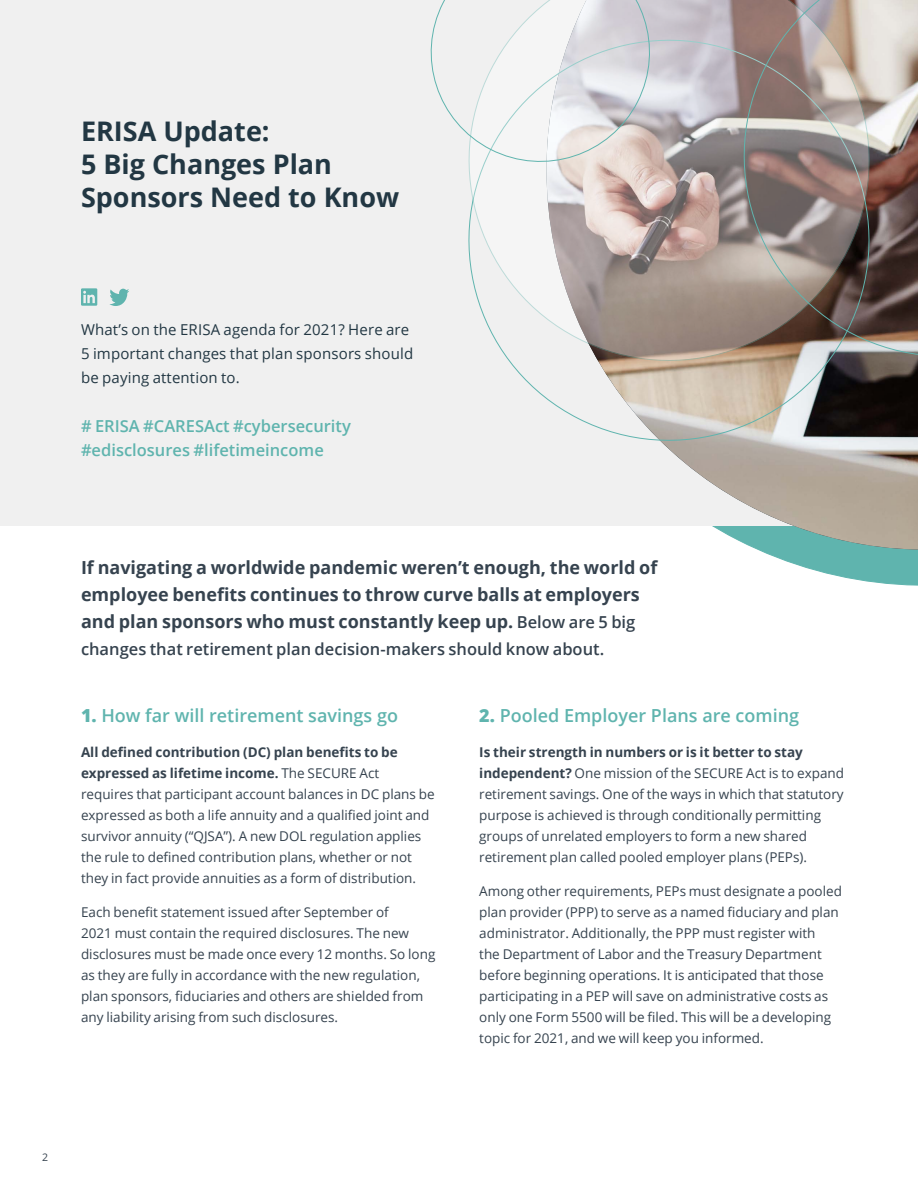
<style>
.page{position:relative;width:918px;height:1188px;background:#fff}
.page>*{position:absolute;margin:0;border:0;box-sizing:border-box;transform-origin:0 0}
.t1{font:700 27px/33px "Open Sans";color:#223743}
.t2{font:700 18px/27px "Open Sans";color:#36434f}
.t3{font:600 18px "Open Sans";color:#5fb4ae}
.t4{font:600 16.5px/24px "Open Sans";color:#5fb4ae}
.t5{font:600 16.5px "Open Sans";color:#36434f}
.t6{font:15px/24px "Open Sans";letter-spacing:.01em;color:#223743}
.t7{font:13.5px/21px "Open Sans";color:#36434f}
.t8{font:10.5px "Open Sans";color:#36434f}
.s1{font-weight:600;font-size:16.5px}
.s2{font-weight:800}
.s3{font-weight:700}
</style>
<div class="page">
<svg style="left:758px;top:550px;width:160px;height:36px"></svg>
<div style="left:0;top:0;width:918px;height:526px;background:#f0f0f0"></div>
<img style="left:692px;top:385px;width:226px;height:165px">
<svg style="left:534px;top:389px;width:363px;height:80px"></svg>
<svg style="left:468px;top:0;width:429px;height:389px"></svg>
<img style="left:716px;top:0;width:202px;height:385px">
<svg style="left:430px;top:0;width:235px;height:177px"></svg>
<svg style="left:109px;top:289px;width:20px;height:17px"></svg>
<svg style="left:81px;top:288px;width:16px;height:18px"></svg>
<h1 class="t1" style="left:81px;top:114px;width:320px">ERISA Update:<br>5 Big Changes Plan<br>Sponsors Need to Know</h1>
<p class="t6" style="left:81px;top:317px;width:334px">What’s on the ERISA agenda for 2021? Here are<br>5 important changes that plan sponsors should be paying attention to.</p>
<p class="t4" style="left:81px;top:413px;width:271px"># ERISA #CARESAct #cybersecurity #edisclosures #lifetimeincome</p>
<h2 class="t2" style="left:81px;top:553px;width:578px">If navigating a worldwide pandemic weren’t enough, the world of employee benefits continues to throw curve balls at employers and plan sponsors who must constantly keep up. <span class="s1">Below are 5 big</span></h2>
<p class="t5" style="left:81px;top:638px;width:525px">changes that retirement plan decision-makers should know about.</p>
<h2 class="t3" style="left:81px;top:703px;width:319px"><span class="s2">1.</span> How far will retirement savings go</h2>
<p class="t7" style="left:81px;top:741px;width:355px"><span class="s3">All defined contribution (DC) plan benefits to be expressed as lifetime income.</span> The SECURE Act requires that participant account balances in DC plans be expressed as both a life annuity and a qualified joint and survivor annuity (“QJSA”). A new DOL regulation applies the rule to defined contribution plans, whether or not they in fact provide annuities as a form of distribution.</p>
<p class="t7" style="left:81px;top:902px;width:356px">Each benefit statement issued after September of<br>2021 must contain the required disclosures. The new disclosures must be made once every 12 months. So long as they are fully in accordance with the new regulation, plan sponsors, fiduciaries and others are shielded from any liability arising from such disclosures.</p>
<h2 class="t3" style="left:479px;top:703px;width:321px"><span class="s2">2.</span> Pooled Employer Plans are coming</h2>
<p class="t7" style="left:479px;top:741px;width:366px"><span class="s3">Is their strength in numbers or is it better to stay independent?</span> One mission of the SECURE Act is to expand retirement savings. One of the ways in which that statutory purpose is achieved is through conditionally permitting groups of unrelated employers to form a new shared retirement plan called pooled employer plans (PEPs).</p>
<p class="t7" style="left:479px;top:881px;width:364px">Among other requirements, PEPs must designate a pooled plan provider (PPP) to serve as a named fiduciary and plan administrator. Additionally, the PPP must register with<br>the Department of Labor and the Treasury Department before beginning operations. It is anticipated that those participating in a PEP will save on administrative costs as only one Form 5500 will be filed. This will be a developing topic for 2021, and we will keep you informed.</p>
<p class="t8" style="left:42px;top:1150px;width:8px">2</p>
</div>
